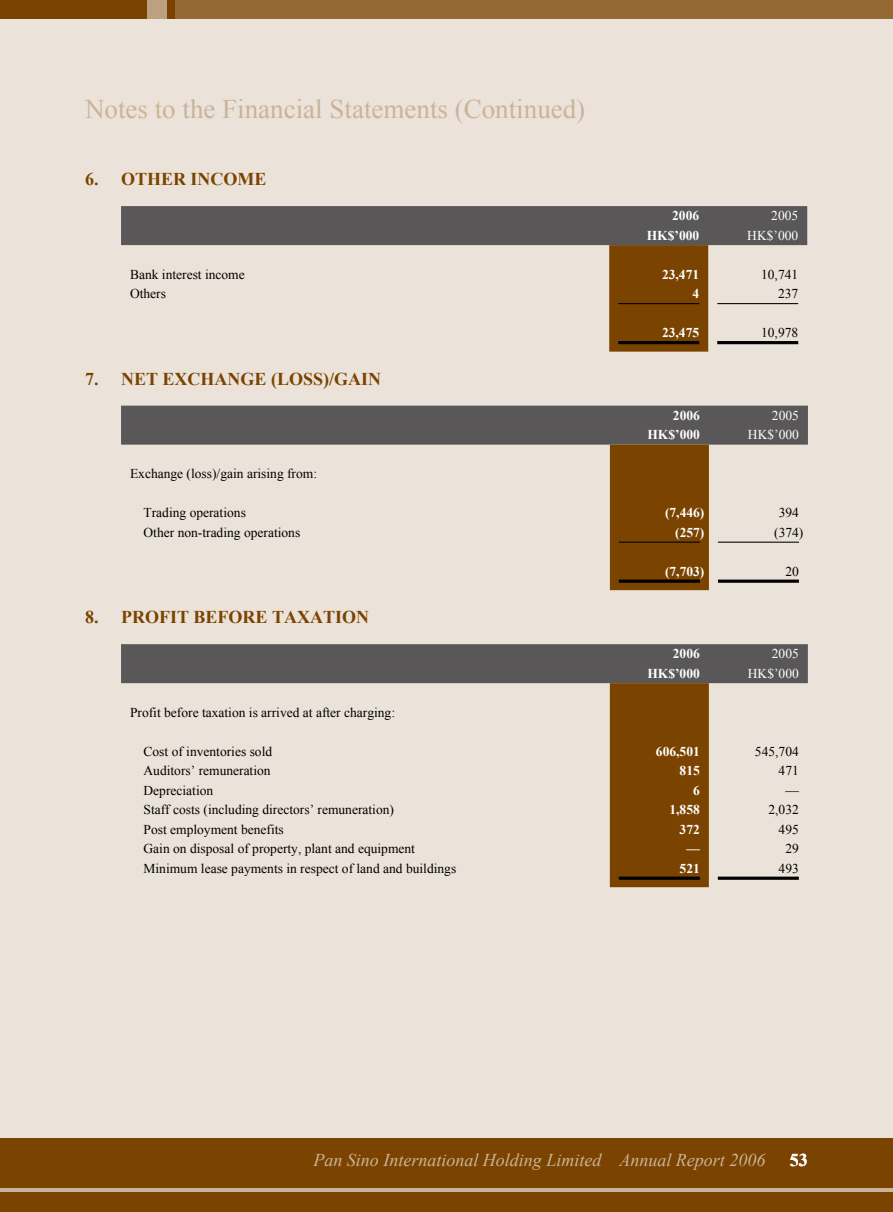
<style>
.page{position:relative;width:893px;height:1212px;background:#fff}
.page>*{position:absolute;margin:0;border:0;box-sizing:border-box;transform-origin:0 0}
.t1{font:27px "Times New Roman";color:#cab499}
.t2{font:700 18px "Times New Roman";color:#7a4300}
.t3{font:italic 18px "Times New Roman";color:#cab499}
.t4{font:700 18px "Times New Roman";color:#fff}
.t5{font:13.5px "Times New Roman";color:#000}
.t6{font:700 13.5px "Times New Roman";color:#fff}
.t7{font:13.5px "Times New Roman";color:#fff}
</style>
<div class="page">
<div style="left:0;top:19px;width:893px;height:1120px;background:#ebe3d9"></div>
<div style="left:0;top:0;width:893px;height:19px;background:#7a4300"></div>
<div style="left:148px;top:0;width:745px;height:19px;background:#956933"></div>
<div style="left:147px;top:0;width:20px;height:19px;background:#bca180"></div>
<div style="left:167px;top:0;width:8px;height:19px;background:#7a4300"></div>
<div style="left:0;top:1138px;width:893px;height:74px;background:#7a4300"></div>
<hr style="left:0;top:1188px;width:893px;height:4px;background:#cab499">
<svg style="left:121px;top:206px;width:686px;height:146px"></svg>
<hr style="left:618px;top:303px;width:81px;height:1px;background:#000">
<hr style="left:618px;top:341px;width:81px;height:3px;background:#000">
<hr style="left:717px;top:303px;width:81px;height:1px;background:#000">
<hr style="left:717px;top:341px;width:81px;height:3px;background:#000">
<svg style="left:121px;top:406px;width:687px;height:184px"></svg>
<hr style="left:619px;top:542px;width:81px;height:1px;background:#000">
<svg style="left:619px;top:579px;width:81px;height:4px"></svg>
<svg style="left:718px;top:579px;width:81px;height:4px"></svg>
<hr style="left:718px;top:542px;width:81px;height:1px;background:#000">
<svg style="left:121px;top:644px;width:687px;height:243px"></svg>
<svg style="left:619px;top:876px;width:81px;height:4px"></svg>
<svg style="left:718px;top:876px;width:81px;height:4px"></svg>
<h1 class="t1" style="left:85px;top:91px;width:502px">Notes to the Financial Statements (Continued)</h1>
<h2 class="t2" style="left:85px;top:167px;width:183px">6. OTHER INCOME</h2>
<p class="t6" style="left:672px;top:206px;width:28px">2006</p>
<p class="t7" style="left:771px;top:207px;width:28px">2005</p>
<p class="t6" style="left:647px;top:226px;width:54px">HK$’000</p>
<p class="t7" style="left:747px;top:226px;width:52px">HK$’000</p>
<p class="t5" style="left:130px;top:265px;width:116px">Bank interest income</p>
<p class="t6" style="left:662px;top:265px;width:39px">23,471</p>
<p class="t5" style="left:761px;top:265px;width:39px">10,741</p>
<p class="t5" style="left:130px;top:285px;width:37px">Others</p>
<p class="t6" style="left:692px;top:284px;width:7px">4</p>
<p class="t5" style="left:778px;top:285px;width:22px">237</p>
<p class="t6" style="left:662px;top:323px;width:25px">23,475</p>
<p class="t5" style="left:761px;top:324px;width:39px">10,978</p>
<h2 class="t2" style="left:85px;top:366px;width:298px">7. NET EXCHANGE (LOSS)/GAIN</h2>
<p class="t6" style="left:673px;top:406px;width:28px">2006</p>
<p class="t7" style="left:772px;top:406px;width:28px">2005</p>
<p class="t6" style="left:647px;top:425px;width:54px">HK$’000</p>
<p class="t7" style="left:748px;top:426px;width:52px">HK$’000</p>
<p class="t5" style="left:130px;top:465px;width:189px">Exchange (loss)/gain arising from:</p>
<p class="t5" style="left:144px;top:504px;width:104px">Trading operations</p>
<p class="t6" style="left:665px;top:503px;width:41px">(7,446)</p>
<p class="t5" style="left:779px;top:504px;width:22px">394</p>
<p class="t5" style="left:144px;top:523px;width:158px">Other non-trading operations</p>
<p class="t6" style="left:675px;top:523px;width:31px">(257)</p>
<p class="t5" style="left:774px;top:523px;width:31px">(374)</p>
<p class="t6" style="left:665px;top:562px;width:41px">(7,703)</p>
<p class="t5" style="left:785px;top:562px;width:15px">20</p>
<h2 class="t2" style="left:85px;top:605px;width:286px">8. PROFIT BEFORE TAXATION</h2>
<p class="t6" style="left:673px;top:644px;width:28px">2006</p>
<p class="t7" style="left:772px;top:645px;width:28px">2005</p>
<p class="t6" style="left:647px;top:664px;width:54px">HK$’000</p>
<p class="t7" style="left:748px;top:664px;width:52px">HK$’000</p>
<p class="t5" style="left:130px;top:703px;width:267px">Profit before taxation is arrived at after charging:</p>
<p class="t5" style="left:144px;top:742px;width:130px">Cost of inventories sold</p>
<p class="t6" style="left:656px;top:742px;width:45px">606,501</p>
<p class="t5" style="left:755px;top:742px;width:45px">545,704</p>
<p class="t5" style="left:144px;top:762px;width:129px">Auditors’ remuneration</p>
<p class="t6" style="left:680px;top:761px;width:21px">815</p>
<p class="t5" style="left:779px;top:762px;width:22px">471</p>
<p class="t5" style="left:144px;top:781px;width:71px">Depreciation</p>
<p class="t6" style="left:693px;top:781px;width:8px">6</p>
<p class="t5" style="left:785px;top:781px;width:15px">—</p>
<p class="t5" style="left:144px;top:801px;width:252px">Staff costs (including directors’ remuneration)</p>
<p class="t6" style="left:669px;top:800px;width:18px">1,858</p>
<p class="t5" style="left:768px;top:801px;width:32px">2,032</p>
<p class="t5" style="left:144px;top:820px;width:142px">Post employment benefits</p>
<p class="t6" style="left:680px;top:820px;width:8px">372</p>
<p class="t5" style="left:779px;top:820px;width:22px">495</p>
<p class="t5" style="left:144px;top:840px;width:273px">Gain on disposal of property, plant and equipment</p>
<p class="t6" style="left:686px;top:839px;width:15px">—</p>
<p class="t5" style="left:785px;top:840px;width:15px">29</p>
<p class="t5" style="left:144px;top:859px;width:314px">Minimum lease payments in respect of land and buildings</p>
<p class="t6" style="left:680px;top:859px;width:22px">52 1</p>
<p class="t5" style="left:779px;top:859px;width:22px">493</p>
<h2 class="t3" style="left:313px;top:1148px;width:453px">Pan Sino International Holding Limited Annual Report 2006</h2>
<h2 class="t4" style="left:790px;top:1148px;width:10px">53</h2>
</div>
